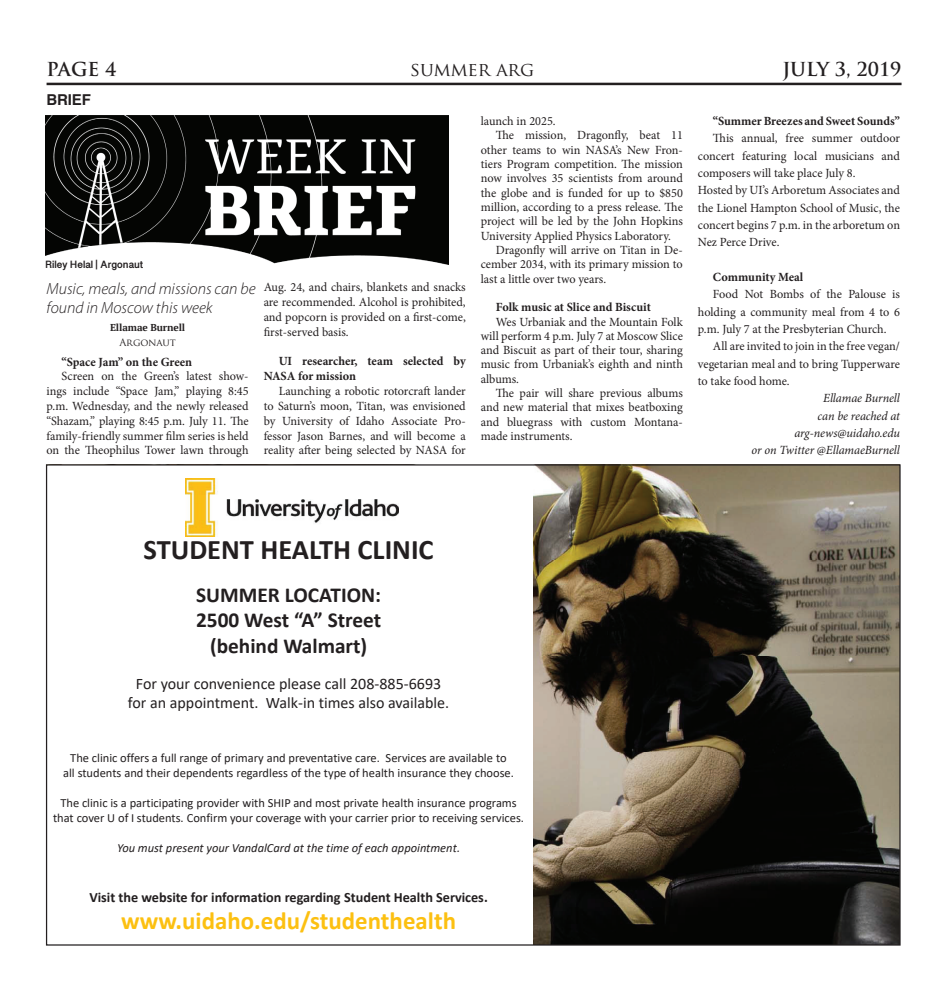
<style>
.page{position:relative;width:945px;height:990px;background:#fff}
.page>*{position:absolute;margin:0;border:0;box-sizing:border-box;transform-origin:0 0}
.t1{font:700 28.5px "Calibri";color:#231f20}
.t2{font:700 24.88px "Calibri";color:#fcc011}
.t3{font:700 21.38px/25.6px "Calibri";color:#231f20;text-align:center}
.t4{font:700 18.75px "Trajan Pro";color:#231f20}
.t5{font:18.75px "Trajan Pro";letter-spacing:-.01em;color:#231f20}
.t6{font:italic 300 16.25px/19.5px "Myriad Pro";color:#231f20}
.t7{font:16px/19.2px "Calibri";color:#231f20;text-align:center}
.t8{font:700 15px "Helvetica";letter-spacing:-.01em;color:#231f20}
.t9{font:700 14.25px "Calibri";color:#231f20}
.t10{font:12.5px/14.9px "Minion Pro";color:#231f20;text-align:justify}
.t11{font:12.5px/14.9px "Calibri";color:#231f20;text-align:center}
.t12{font:700 12.5px/14.9px "Minion Pro";color:#231f20}
.t13{font:italic 12.5px/17.4px "Minion Pro";letter-spacing:-.005em;color:#231f20;text-align:right}
.t14{font:italic 12.5px "Calibri";color:#231f20}
.t15{font:700 10px "PT Serif";letter-spacing:-.01em;color:#231f20}
.t16{font:10px "Trajan Pro";letter-spacing:-.01em;color:#231f20}
.t17{font:700 8.75px "Gujarati Sangam MN";color:#231f20}
</style>
<div class="page">
<hr style="left:47px;top:83px;width:855px;height:2px;background:#231f20">
<img style="left:533px;top:466px;width:366px;height:478px">
<img style="left:185px;top:478px;width:214px;height:58px">
<img style="left:45px;top:116px;width:404px;height:149px">
<h3 class="t4" style="left:47px;top:58px;width:71px">PAGE 4</h3>
<h3 class="t5" style="left:410px;top:57px;width:126px">summer arg</h3>
<h3 class="t4" style="left:782px;top:58px;width:121px">JULY 3, 2019</h3>
<p class="t8" style="left:47px;top:88px;width:46px">BRIEF</p>
<p class="t17" style="left:45px;top:259px;width:100px">Riley Helal | Argonaut</p>
<h3 class="t6" style="left:47px;top:278px;width:211px">Music, meals, and missions can be found in Moscow this week</h3>
<p class="t15" style="left:110px;top:321px;width:77px">Ellamae Burnell</p>
<p class="t16" style="left:119px;top:336px;width:58px">Argonaut</p>
<p class="t12" style="left:62px;top:354px;width:132px">“Space Jam” on the Green</p>
<p class="t10" style="left:47px;top:369px;width:204px;text-indent:15px">Screen on the Green’s latest show&shy;ings include “Space Jam,” playing 8:45 p.m. Wednesday, and the newly released “Shazam,” playing 8:45 p.m. July 11. The family-friendly summer film series is held on the Theophilus Tower lawn through</p>
<p class="t10" style="left:264px;top:280px;width:204px">Aug. 24, and chairs, blankets and snacks are recommended. Alcohol is prohibited, and popcorn is provided on a first-come, first-served basis.</p>
<p class="t12" style="left:264px;top:354px;width:204px;text-indent:15px">UI researcher, team selected by<br>NASA for mission</p>
<p class="t10" style="left:264px;top:384px;width:204px;text-indent:15px">Launching a robotic rotorcraft lander to Saturn’s moon, Titan, was envisioned by University of Idaho Associate Pro&shy;fessor Jason Barnes, and will become a reality after being selected by NASA for</p>
<p class="t10" style="left:481px;top:114px;width:76px">launch in 2025.</p>
<p class="t10" style="left:496px;top:128px;width:189px">The mission, Dragonfly, beat 11</p>
<p class="t10" style="left:481px;top:142px;width:204px">other teams to win NASA’s New Fron-</p>
<p class="t10" style="left:481px;top:157px;width:204px">tiers Program competition. The mission</p>
<p class="t10" style="left:481px;top:171px;width:204px">now involves 35 scientists from around</p>
<p class="t10" style="left:481px;top:185px;width:204px">the globe and is funded for up to $850</p>
<p class="t10" style="left:481px;top:199px;width:204px">million, according to a press release. The</p>
<p class="t10" style="left:481px;top:214px;width:204px">project will be led by the John Hopkins</p>
<p class="t10" style="left:481px;top:228px;width:192px">University Applied Physics Laboratory.</p>
<p class="t10" style="left:496px;top:242px;width:189px">Dragonfly will arrive on Titan in De-</p>
<p class="t10" style="left:481px;top:257px;width:204px">cember 2034, with its primary mission to</p>
<p class="t10" style="left:481px;top:271px;width:127px">last a little over two years.</p>
<p class="t12" style="left:496px;top:300px;width:157px">Folk music at Slice and Biscuit</p>
<p class="t10" style="left:481px;top:314px;width:204px;line-height:14.4px;text-indent:15px">Wes Urbaniak and the Mountain Folk will perform 4 p.m. July 7 at Moscow Slice and Biscuit as part of their tour, sharing music from Urbaniak’s eighth and ninth albums.</p>
<p class="t10" style="left:481px;top:386px;width:204px;line-height:14.4px;text-indent:15px">The pair will share previous albums and new material that mixes beatboxing and bluegrass with custom Montana&shy;made instruments.</p>
<p class="t12" style="left:713px;top:113px;width:189px">“Summer Breezes and Sweet Sounds”</p>
<p class="t10" style="left:698px;top:130px;width:204px;line-height:17.4px;text-align:left;text-indent:15px">This annual, free summer outdoor concert featuring local musicians and composers will take place July 8.<br>Hosted by UI’s Arboretum Associates and the Lionel Hampton School of Music, the concert begins 7 p.m. in the arboretum on Nez Perce Drive.</p>
<p class="t12" style="left:713px;top:269px;width:92px">Community Meal</p>
<p class="t10" style="left:698px;top:286px;width:204px;line-height:17.4px;text-indent:15px">Food Not Bombs of the Palouse is holding a community meal from 4 to 6 p.m. July 7 at the Presbyterian Church.</p>
<p class="t10" style="left:698px;top:338px;width:204px;line-height:17.4px;text-indent:15px">All are invited to join in the free vegan/ vegetarian meal and to bring Tupperware to take food home.</p>
<p class="t13" style="left:752px;top:390px;width:150px">Ellamae Burnell<br>can be reached at arg-news@uidaho.edu<br>or on Twitter @EllamaeBurnell</p>
<h1 class="t1" style="left:143px;top:530px;width:292px">STUDENT HEALTH CLINIC</h1>
<h3 class="t3" style="left:196px;top:582px;width:186px">SUMMER LOCATION:<br>2500 West “A” Street (behind Walmart)</h3>
<p class="t7" style="left:128px;top:673px;width:323px">For your convenience please call 208‐885‐6693 for an appointment. Walk‐in times also available.</p>
<p class="t11" style="left:63px;top:750px;width:452px">The clinic offers a full range of primary and preventative care. Services are available to all students and their dependents regardless of the type of health insurance they choose.</p>
<p class="t11" style="left:53px;top:795px;width:473px">The clinic is a participating provider with SHIP and most private health insurance programs that cover U of I students. Confirm your coverage with your carrier prior to receiving services.</p>
<p class="t14" style="left:117px;top:839px;width:345px">You must present your VandalCard at the time of each appointment.</p>
<p class="t9" style="left:89px;top:888px;width:400px">Visit the website for information regarding Student Health Services.</p>
<h2 class="t2" style="left:121px;top:903px;width:336px">www.uidaho.edu/studenthealth</h2>
</div>
